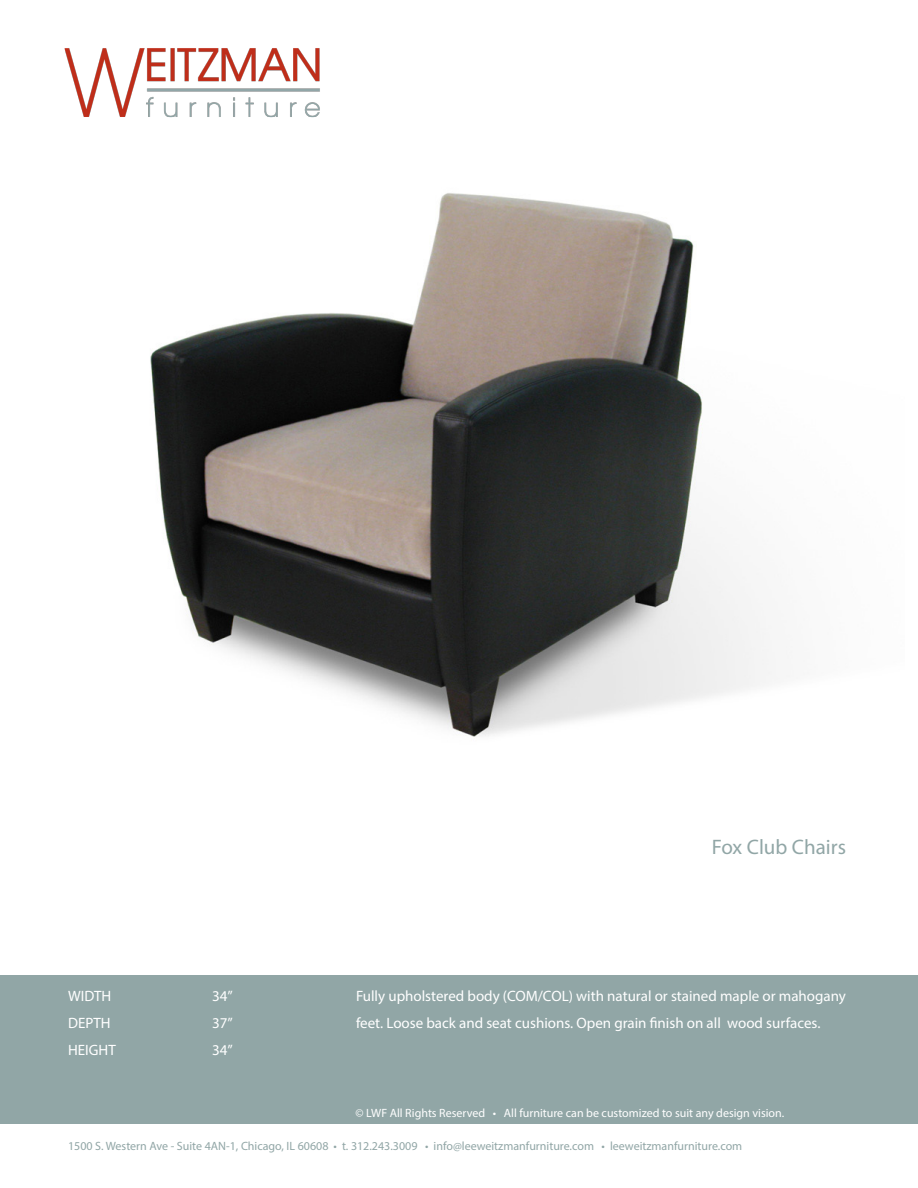
<style>
.page{position:relative;width:918px;height:1188px;background:#fff}
.page>*{position:absolute;margin:0;border:0;box-sizing:border-box;transform-origin:0 0}
.t1{font:21px "Myriad Pro";color:#91a6a6}
.t2{font:15px/27px "Myriad Pro";color:#fff}
.t3{font:12px "Myriad Pro";color:#91a6a6}
.t4{font:12px "Myriad Pro";color:#fff}
</style>
<div class="page">
<div style="left:0;top:976px;width:918px;height:148px;background:#91a6a6"></div>
<img style="left:64px;top:48px;width:256px;height:70px">
<img style="left:150px;top:193px;width:622px;height:544px">
<p class="t2" style="left:68px;top:982px;width:49px">WIDTH<br>DEPTH<br>HEIGHT</p>
<h1 class="t1" style="left:712px;top:834px;width:136px">Fox Club Chairs</h1>
<p class="t2" style="left:212px;top:982px;width:22px;text-align:justify">34” 37” 34”</p>
<p class="t2" style="left:356px;top:982px;width:491px">Fully upholstered body (COM/COL) with natural or stained maple or mahogany feet. Loose back and seat cushions. Open grain finish on all wood surfaces.</p>
<p class="t4" style="left:356px;top:1105px;width:430px">© LWF All Rights Reserved • All furniture can be customized to suit any design vision.</p>
<p class="t3" style="left:68px;top:1139px;width:676px">1500 S. Western Ave - Suite 4AN-1, Chicago, IL 60608 • t. 312.243.3009 • info@leeweitzmanfurniture.com • leeweitzmanfurniture.com</p>
</div>
